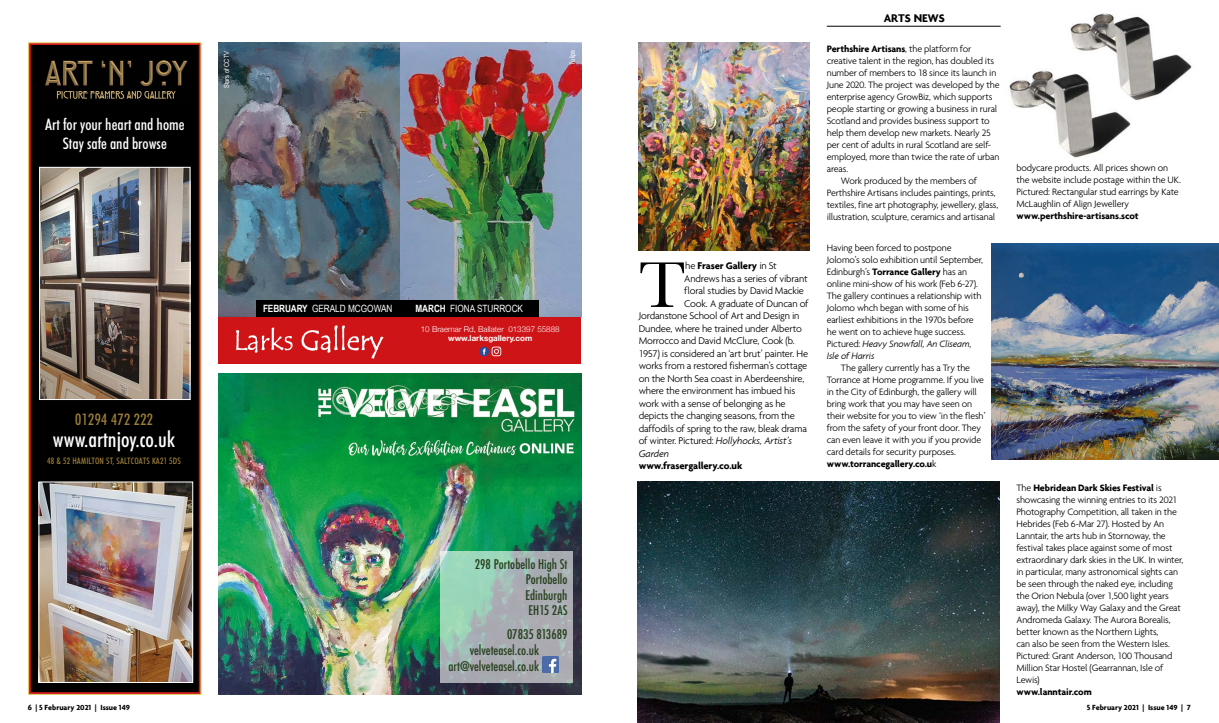
<style>
.page{position:relative;width:1219px;height:723px;background:#fff}
.page>*{position:absolute;margin:0;border:0;box-sizing:border-box;transform-origin:0 0}
.t1{font:67.1px "Baskerville";color:#000}
.t2{font:500 condensed 22px "Futura BT";color:#fff}
.t3{font:500 condensed 16px/19.2px "Futura BT";color:#fff;text-align:center}
.t4{font:500 condensed 16px "Futura BT";letter-spacing:.02em;color:#9b7d38}
.t5{font:500 condensed 13px/15.6px "Futura";color:#27401d;text-align:justify}
.t6{font:700 12px "Agenda";color:#000}
.t7{font:300 10.5px "Agenda";letter-spacing:-.02em;color:#000}
.t8{font:italic 300 10.5px "Agenda";letter-spacing:-.015em;color:#000}
.t9{font:700 10.5px "Agenda";letter-spacing:-.015em;color:#000}
.t10{font:300 10px/12px "Agenda";letter-spacing:-.02em;color:#000}
.t11{font:700 10px "Agenda";letter-spacing:-.01em;color:#000}
.t12{font:10px "Arial Narrow";color:#fff}
.t13{font:500 condensed 9px "Futura BT";letter-spacing:.02em;color:#9b7d38}
.t14{font:700 8px "Agenda";color:#000}
.t15{font:300 8px "Helvetica Neue";color:#fff}
.t16{font:700 8px "Helvetica Neue";color:#fff}
.t17{font:7px "Arial Narrow";color:#fff}
.s1{font-weight:700}
.s2{font-weight:300}
.s3{font-style:normal}
.s4{font-style:italic}
</style>
<div class="page">
<img style="left:991px;top:13px;width:201px;height:145px">
<img style="left:639px;top:43px;width:171px;height:207px">
<img style="left:991px;top:244px;width:228px;height:215px">
<hr style="left:827px;top:26px;width:174px;height:1px;background:#000">
<img style="left:638px;top:482px;width:361px;height:241px">
<img style="left:218px;top:374px;width:363px;height:320px">
<svg style="left:440px;top:551px;width:133px;height:132px;background:#a5b8b5"></svg>
<img style="left:542px;top:656px;width:17px;height:16px">
<div style="left:218px;top:317px;width:363px;height:47px;background:#ce1417"></div>
<svg style="left:479px;top:346px;width:22px;height:10px"></svg>
<img style="left:400px;top:43px;width:181px;height:274px">
<div style="left:400px;top:300px;width:139px;height:17px;background:#000"></div>
<img style="left:218px;top:43px;width:182px;height:274px">
<div style="left:256px;top:300px;width:144px;height:17px;background:#000"></div>
<img style="left:236px;top:325px;width:148px;height:33px">
<div style="left:30px;top:44px;width:170px;height:649px;background:#000"></div>
<div style="left:29px;top:43px;width:172px;height:651px;border:2px solid #ce171c"></div>
<div style="left:28px;top:43px;width:173px;height:651px;border:1px solid #dec85a"></div>
<img style="left:41px;top:169px;width:148px;height:229px">
<div style="left:39px;top:167px;width:152px;height:233px;border:1px solid #fff"></div>
<img style="left:40px;top:483px;width:151px;height:198px">
<div style="left:38px;top:481px;width:155px;height:202px;border:1px solid #fff"></div>
<img style="left:45px;top:60px;width:143px;height:40px">
<h3 class="t3" style="left:45px;top:114px;width:141px">Art for your heart and home<br>Stay safe and browse</h3>
<p class="t17" style="left:222px;top:88px;width:39px;rotate:-90deg">Stars of CCTV</p>
<p class="t17" style="left:567px;top:65px;width:17px;rotate:-90deg">Tulips</p>
<h3 class="t4" style="left:75px;top:409px;width:79px">01294 472 222</h3>
<h2 class="t2" style="left:53px;top:426px;width:124px">www.artnjoy.co.uk</h2>
<p class="t13" style="left:47px;top:455px;width:135px">48 &amp; 52 HAMILTON ST, SALTCOATS KA21 5DS</p>
<p class="t12" style="left:263px;top:301px;width:131px"><span class="s1">FEBRUARY</span> GERALD MCGOWAN</p>
<p class="t12" style="left:416px;top:301px;width:109px"><span class="s1">MARCH</span> FIONA STURROCK</p>
<p class="t15" style="left:421px;top:322px;width:140px">10 Braemar Rd, Ballater 013397 55888</p>
<p class="t16" style="left:448px;top:332px;width:86px">www.larksgallery.com</p>
<h3 class="t5" style="left:525px;top:556px;width:44px;text-indent:-51px">298 Portobello High St Portobello Edinburgh EH15 2AS</h3>
<h3 class="t5" style="left:507px;top:627px;width:62px">07835 813689</h3>
<h3 class="t5" style="left:470px;top:642px;width:71px">velveteasel.co.uk</h3>
<h3 class="t5" style="left:448px;top:658px;width:92px">art@velveteasel.co.uk</h3>
<h1 class="t1" style="left:639px;top:242px;width:48px">T</h1>
<p class="t9" style="left:685px;top:260px;width:93px"><span class="s2">he</span> Fraser Gallery <span class="s2">in St</span></p>
<p class="t7" style="left:684px;top:272px;width:125px">Andrews has a series of vibrant</p>
<p class="t7" style="left:684px;top:285px;width:121px">floral studies by David Mackie</p>
<p class="t7" style="left:684px;top:297px;width:126px">Cook. A graduate of Duncan of</p>
<p class="t7" style="left:639px;top:310px;width:162px">Jordanstone School of Art and Design in</p>
<p class="t7" style="left:639px;top:322px;width:165px">Dundee, where he trained under Alberto</p>
<p class="t7" style="left:639px;top:335px;width:158px">Morrocco and David McClure, Cook (b.</p>
<p class="t7" style="left:639px;top:347px;width:171px">1957) is considered an ‘art brut’ painter. He</p>
<p class="t7" style="left:639px;top:360px;width:170px">works from a restored fisherman’s cottage</p>
<p class="t7" style="left:639px;top:372px;width:167px">on the North Sea coast in Aberdeenshire,</p>
<p class="t7" style="left:639px;top:385px;width:158px">where the environment has imbued his</p>
<p class="t7" style="left:639px;top:397px;width:148px">work with a sense of belonging as he</p>
<p class="t7" style="left:639px;top:410px;width:158px">depicts the changing seasons, from the</p>
<p class="t7" style="left:639px;top:422px;width:170px">daffodils of spring to the raw, bleak drama</p>
<p class="t8" style="left:639px;top:435px;width:155px"><span class="s3">of winter. Pictured:</span> Hollyhocks, Artist’s</p>
<p class="t8" style="left:639px;top:447px;width:32px">Garden</p>
<p class="t9" style="left:639px;top:459px;width:105px">www.frasergallery.co.uk</p>
<p class="t6" style="left:884px;top:11px;width:63px">ARTS NEWS</p>
<p class="t11" style="left:827px;top:43px;width:146px">Perthshire Artisans<span class="s2">, the platform for</span></p>
<p class="t10" style="left:827px;top:54px;width:169px">creative talent in the region, has doubled its</p>
<p class="t10" style="left:827px;top:66px;width:171px">number of members to 18 since its launch in</p>
<p class="t10" style="left:827px;top:78px;width:174px">June 2020. The project was developed by the</p>
<p class="t10" style="left:827px;top:90px;width:167px">enterprise agency GrowBiz, which supports</p>
<p class="t10" style="left:827px;top:102px;width:172px">people starting or growing a business in rural</p>
<p class="t10" style="left:827px;top:114px;width:164px">Scotland and provides business support to</p>
<p class="t10" style="left:827px;top:126px;width:166px">help them develop new markets. Nearly 25</p>
<p class="t10" style="left:827px;top:138px;width:166px">per cent of adults in rural Scotland are self-</p>
<p class="t10" style="left:827px;top:150px;width:174px">employed, more than twice the rate of urban</p>
<p class="t10" style="left:827px;top:162px;width:23px">areas.</p>
<p class="t10" style="left:841px;top:174px;width:137px">Work produced by the members of</p>
<p class="t10" style="left:827px;top:186px;width:170px">Perthshire Artisans includes paintings, prints,</p>
<p class="t10" style="left:827px;top:198px;width:173px">textiles, fine art photography, jewellery, glass,</p>
<p class="t10" style="left:827px;top:210px;width:170px">illustration, sculpture, ceramics and artisanal</p>
<p class="t10" style="left:827px;top:242px;width:158px">Having been forced to postpone Jolomo’s solo exhibition until September, Edinburgh’s <span class="s1">Torrance Gallery</span> has an online mini-show of his work (Feb 6-27).<br>The gallery continues a relationship with Jolomo whch began with some of his earliest exhibitions in the 1970s before he went on to achieve huge success.<br>Pictured: <span class="s4">Heavy Snowfall, An Cliseam, Isle of Harris</span></p>
<p class="t10" style="left:827px;top:362px;width:160px;text-indent:14px">The gallery currently has a Try the Torrance at Home programme. If you live in the City of Edinburgh, the gallery will bring work that you may have seen on their website for you to view ‘in the flesh’ from the safety of your front door. They can even leave it with you if you provide card details for security purposes. <span class="s1">www.torrancegallery.co.u</span>k</p>
<p class="t10" style="left:1016px;top:162px;width:166px">bodycare products. All prices shown on the website include postage within the UK.<br>Pictured: Rectangular stud earrings by Kate McLaughlin of Align Jewellery</p>
<p class="t11" style="left:1016px;top:210px;width:124px">www.perthshire-artisans.scot</p>
<p class="t10" style="left:1016px;top:482px;width:168px">The <span class="s1">Hebridean Dark Skies Festival</span> is showcasing the winning entries to its 2021<br>Photography Competition, all taken in the Hebrides (Feb 6-Mar 27). Hosted by An Lanntair, the arts hub in Stornoway, the festival takes place against some of most extraordinary dark skies in the UK. In winter, in particular, many astronomical sights can be seen through the naked eye, including the Orion Nebula (over 1,500 light years away), the Milky Way Galaxy and the Great Andromeda Galaxy. The Aurora Borealis, better known as the Northern Lights,<br>can also be seen from the Western Isles.<br>Pictured: Grant Anderson, 100 Thousand Million Star Hostel (Gearrannan, Isle of Lewis)</p>
<p class="t11" style="left:1016px;top:686px;width:77px">www.lanntair.com</p>
<p class="t14" style="left:28px;top:703px;width:104px">6 | 5 February 2021 | Issue 149</p>
<p class="t14" style="left:1087px;top:702px;width:105px">5 February 2021 | Issue 149 | 7</p>
</div>
